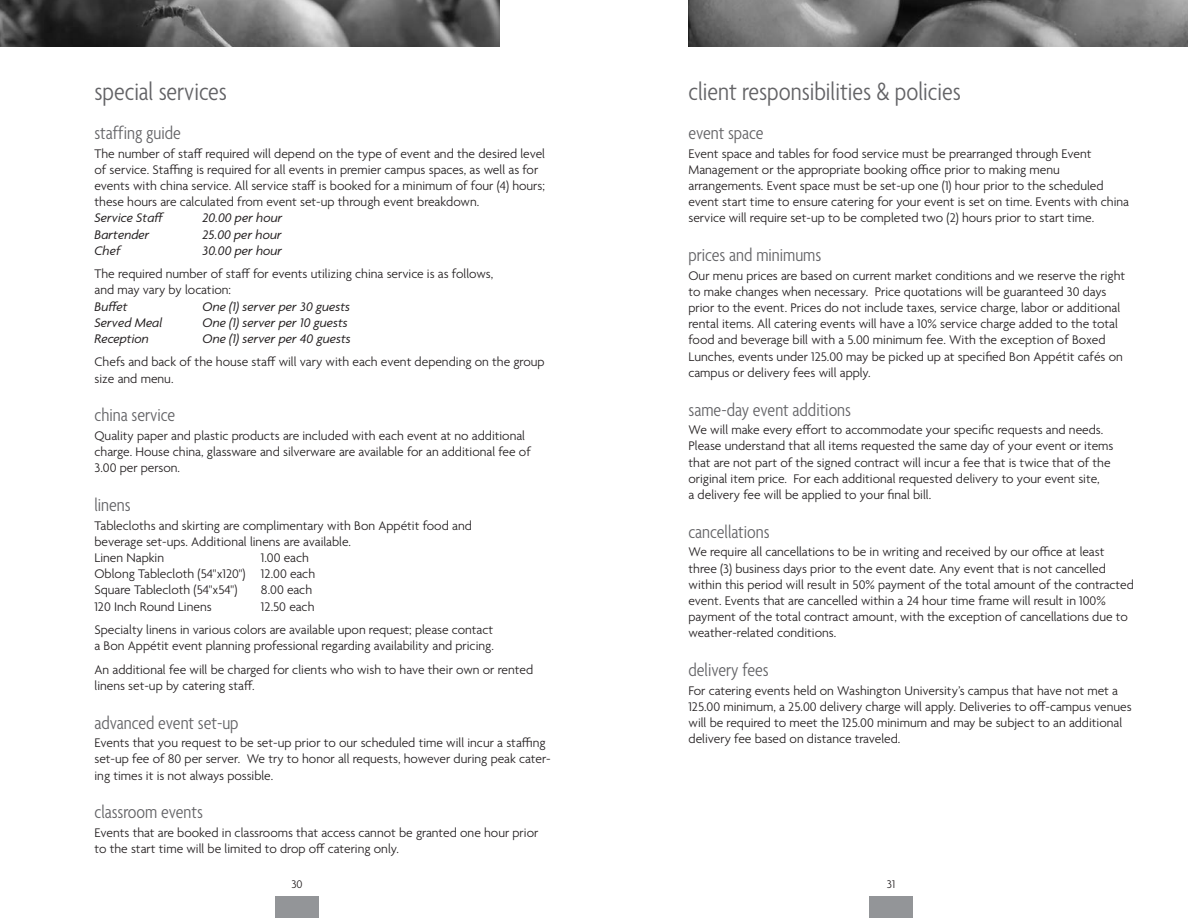
<style>
.page{position:relative;width:1188px;height:918px;background:#fff}
.page>*{position:absolute;margin:0;border:0;box-sizing:border-box;transform-origin:0 0}
.HEADS_1{font:300 condensed 27px "Agenda";color:#636366}
.HEADS_2{font:300 condensed 19.5px "Agenda";color:#636366}
.TEXT{font:300 13.5px/16.2px "Agenda";color:#231f20}
.PRICE{font:italic 13.5px "Agenda";color:#231f20}
.t1{font:300 12px "Agenda";color:#231f20}
</style>
<div class="page">
<div style="left:275px;top:896px;width:44px;height:22px;background:#939598"></div>
<div style="left:869px;top:896px;width:44px;height:22px;background:#939598"></div>
<img style="left:688px;top:0;width:500px;height:46px">
<img style="left:0;top:0;width:500px;height:46px">
<p class="HEADS_1" style="left:94px;top:77px;width:134px">special services</p>
<p class="HEADS_2" style="left:94px;top:122px;width:88px">staffing guide</p>
<p class="TEXT" style="left:94px;top:146px;width:452px">The number of staff required will depend on the type of event and the desired level of service. Staffing is required for all events in premier campus spaces, as well as for events with china service. All service staff is booked for a minimum of four (4) hours; these hours are calculated from event set-up through event breakdown.</p>
<p class="PRICE" style="left:94px;top:210px;width:71px">Service Staff</p>
<p class="PRICE" style="left:202px;top:210px;width:82px">20.00 per hour</p>
<p class="PRICE" style="left:94px;top:226px;width:57px">Bartender</p>
<p class="PRICE" style="left:202px;top:226px;width:81px">25.00 per hour</p>
<p class="PRICE" style="left:94px;top:242px;width:28px">Chef</p>
<p class="PRICE" style="left:202px;top:242px;width:81px">30.00 per hour</p>
<p class="TEXT" style="left:94px;top:267px;width:400px">The required number of staff for events utilizing china service is as follows,</p>
<p class="TEXT" style="left:94px;top:283px;width:138px">and may vary by location:</p>
<p class="PRICE" style="left:94px;top:298px;width:35px">Buffet</p>
<p class="PRICE" style="left:202px;top:298px;width:149px">One (1) server per 30 guests</p>
<p class="PRICE" style="left:94px;top:314px;width:69px">Served Meal</p>
<p class="PRICE" style="left:202px;top:314px;width:147px">One (1) server per 10 guests</p>
<p class="PRICE" style="left:94px;top:331px;width:56px">Reception</p>
<p class="PRICE" style="left:202px;top:331px;width:150px">One (1) server per 40 guests</p>
<p class="TEXT" style="left:94px;top:355px;width:452px">Chefs and back of the house staff will vary with each event depending on the group size and menu.</p>
<p class="HEADS_2" style="left:94px;top:404px;width:82px">china service</p>
<p class="TEXT" style="left:94px;top:428px;width:438px">Quality paper and plastic products are included with each event at no additional charge. House china, glassware and silverware are available for an additional fee of<br>3.00 per person.</p>
<p class="HEADS_2" style="left:94px;top:494px;width:38px">linens</p>
<p class="TEXT" style="left:94px;top:518px;width:379px">Tablecloths and skirting are complimentary with Bon Appétit food and</p>
<p class="TEXT" style="left:94px;top:534px;width:258px">beverage set-ups. Additional linens are available.</p>
<p class="TEXT" style="left:94px;top:550px;width:71px">Linen Napkin</p>
<p class="TEXT" style="left:261px;top:550px;width:49px">1.00 each</p>
<p class="TEXT" style="left:94px;top:567px;width:222px">Oblong Tablecloth (54"x120") 12.00 each</p>
<p class="TEXT" style="left:94px;top:583px;width:144px">Square Tablecloth (54"x54")</p>
<p class="TEXT" style="left:261px;top:583px;width:53px">8.00 each</p>
<p class="TEXT" style="left:94px;top:599px;width:119px">120 Inch Round Linens</p>
<p class="TEXT" style="left:261px;top:599px;width:55px">12.50 each</p>
<p class="TEXT" style="left:94px;top:622px;width:400px">Specialty linens in various colors are available upon request; please contact</p>
<p class="TEXT" style="left:94px;top:639px;width:401px">a Bon Appétit event planning professional regarding availability and pricing.</p>
<p class="TEXT" style="left:94px;top:662px;width:440px">An additional fee will be charged for clients who wish to have their own or rented linens set-up by catering staff.</p>
<p class="HEADS_2" style="left:94px;top:712px;width:146px">advanced event set-up</p>
<p class="TEXT" style="left:94px;top:736px;width:458px">Events that you request to be set-up prior to our scheduled time will incur a staffing set-up fee of 80 per server. We try to honor all requests, however during peak cater&shy;ing times it is not always possible.</p>
<p class="HEADS_2" style="left:94px;top:802px;width:110px">classroom events</p>
<p class="TEXT" style="left:94px;top:825px;width:445px">Events that are booked in classrooms that access cannot be granted one hour prior to the start time will be limited to drop off catering only.</p>
<p class="HEADS_1" style="left:688px;top:77px;width:274px">client responsibilities &amp; policies</p>
<p class="HEADS_2" style="left:688px;top:122px;width:77px">event space</p>
<p class="TEXT" style="left:688px;top:146px;width:442px">Event space and tables for food service must be prearranged through Event Management or the appropriate booking office prior to making menu arrangements. Event space must be set-up one (1) hour prior to the scheduled event start time to ensure catering for your event is set on time. Events with china service will require set-up to be completed two (2) hours prior to start time.</p>
<p class="HEADS_2" style="left:688px;top:244px;width:134px">prices and minimums</p>
<p class="TEXT" style="left:688px;top:268px;width:438px">Our menu prices are based on current market conditions and we reserve the right to make changes when necessary. Price quotations will be guaranteed 30 days prior to the event. Prices do not include taxes, service charge, labor or additional rental items. All catering events will have a 10% service charge added to the total food and beverage bill with a 5.00 minimum fee. With the exception of Boxed Lunches, events under 125.00 may be picked up at specified Bon Appétit cafés on campus or delivery fees will apply.</p>
<p class="HEADS_2" style="left:688px;top:399px;width:164px">same-day event additions</p>
<p class="TEXT" style="left:688px;top:423px;width:427px">We will make every effort to accommodate your specific requests and needs.<br>Please understand that all items requested the same day of your event or items that are not part of the signed contract will incur a fee that is twice that of the original item price. For each additional requested delivery to your event site,</p>
<p class="TEXT" style="left:688px;top:487px;width:244px">a delivery fee will be applied to your final bill.</p>
<p class="HEADS_2" style="left:688px;top:521px;width:83px">cancellations</p>
<p class="TEXT" style="left:688px;top:545px;width:447px">We require all cancellations to be in writing and received by our office at least three (3) business days prior to the event date. Any event that is not cancelled within this period will result in 50% payment of the total amount of the contracted event. Events that are cancelled within a 24 hour time frame will result in 100% payment of the total contract amount, with the exception of cancellations due to weather-related conditions.</p>
<p class="HEADS_2" style="left:688px;top:659px;width:82px">delivery fees</p>
<p class="TEXT" style="left:688px;top:683px;width:445px">For catering events held on Washington University’s campus that have not met a 125.00 minimum, a 25.00 delivery charge will apply. Deliveries to off-campus venues will be required to meet the 125.00 minimum and may be subject to an additional delivery fee based on distance traveled.</p>
<p class="t1" style="left:291px;top:878px;width:13px">30</p>
<p class="t1" style="left:887px;top:878px;width:10px">31</p>
</div>
